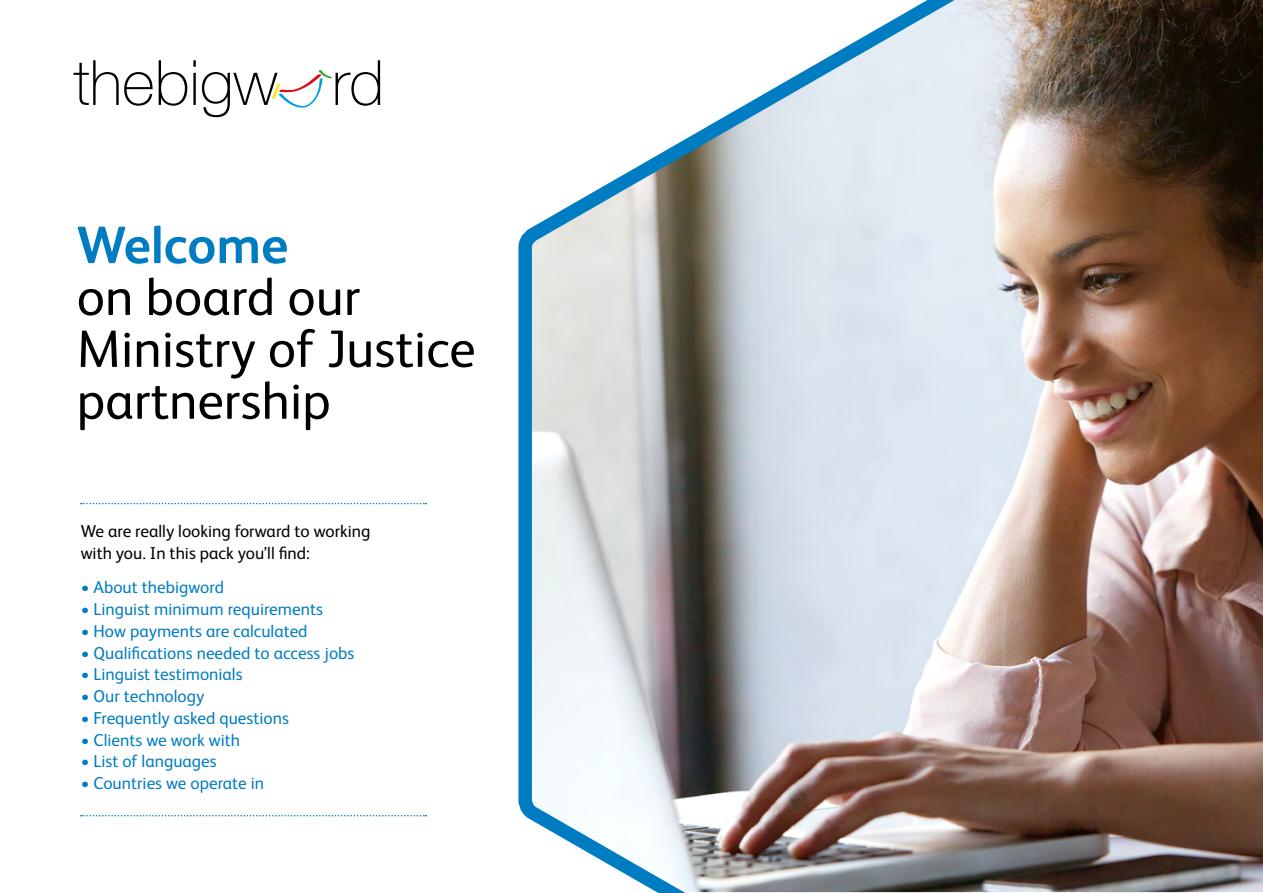
<style>
.page{position:relative;width:1263px;height:893px;background:#fff}
.page>*{position:absolute;margin:0;border:0;box-sizing:border-box;transform-origin:0 0}
.t1{font:52.8px/51.9px "FS Albert Pro";color:#000}
.t2{font:700 52.8px "FS Albert Pro";color:#007dc2}
.t3{font:17.25px "FS Albert Pro";color:#007dc2}
.t4{font:17.25px/21.8px "FS Albert Pro";color:#000}
</style>
<div class="page">
<img style="left:518px;top:0;width:745px;height:893px">
<svg style="left:74px;top:60px;width:79px;height:46px"></svg>
<svg style="left:159px;top:60px;width:28px;height:46px"></svg>
<hr style="left:193px;top:73px;width:3px;height:32px;background:#000">
<svg style="left:193px;top:60px;width:3px;height:7px"></svg>
<svg style="left:202px;top:60px;width:178px;height:57px"></svg>
<svg style="left:81px;top:503px;width:345px;height:1px"></svg>
<svg style="left:81px;top:815px;width:345px;height:1px"></svg>
<h1 class="t2" style="left:77px;top:208px;width:213px">Welcome</h1>
<h1 class="t1" style="left:77px;top:267px;width:400px">on board our<br>Ministry of Justice partnership</h1>
<p class="t4" style="left:81px;top:519px;width:291px">We are really looking forward to working with you. In this pack you’ll find:</p>
<p class="t3" style="left:81px;top:575px;width:145px">• About thebigword</p>
<p class="t3" style="left:81px;top:597px;width:244px">• Linguist minimum requirements</p>
<p class="t3" style="left:81px;top:619px;width:228px">• How payments are calculated</p>
<p class="t3" style="left:81px;top:640px;width:275px">• Qualifications needed to access jobs</p>
<p class="t3" style="left:81px;top:662px;width:163px">• Linguist testimonials</p>
<p class="t3" style="left:81px;top:684px;width:125px">• Our technology</p>
<p class="t3" style="left:81px;top:706px;width:210px">• Frequently asked questions</p>
<p class="t3" style="left:81px;top:727px;width:161px">• Clients we work with</p>
<p class="t3" style="left:81px;top:749px;width:137px">• List of languages</p>
<p class="t3" style="left:81px;top:771px;width:185px">• Countries we operate in</p>
</div>
